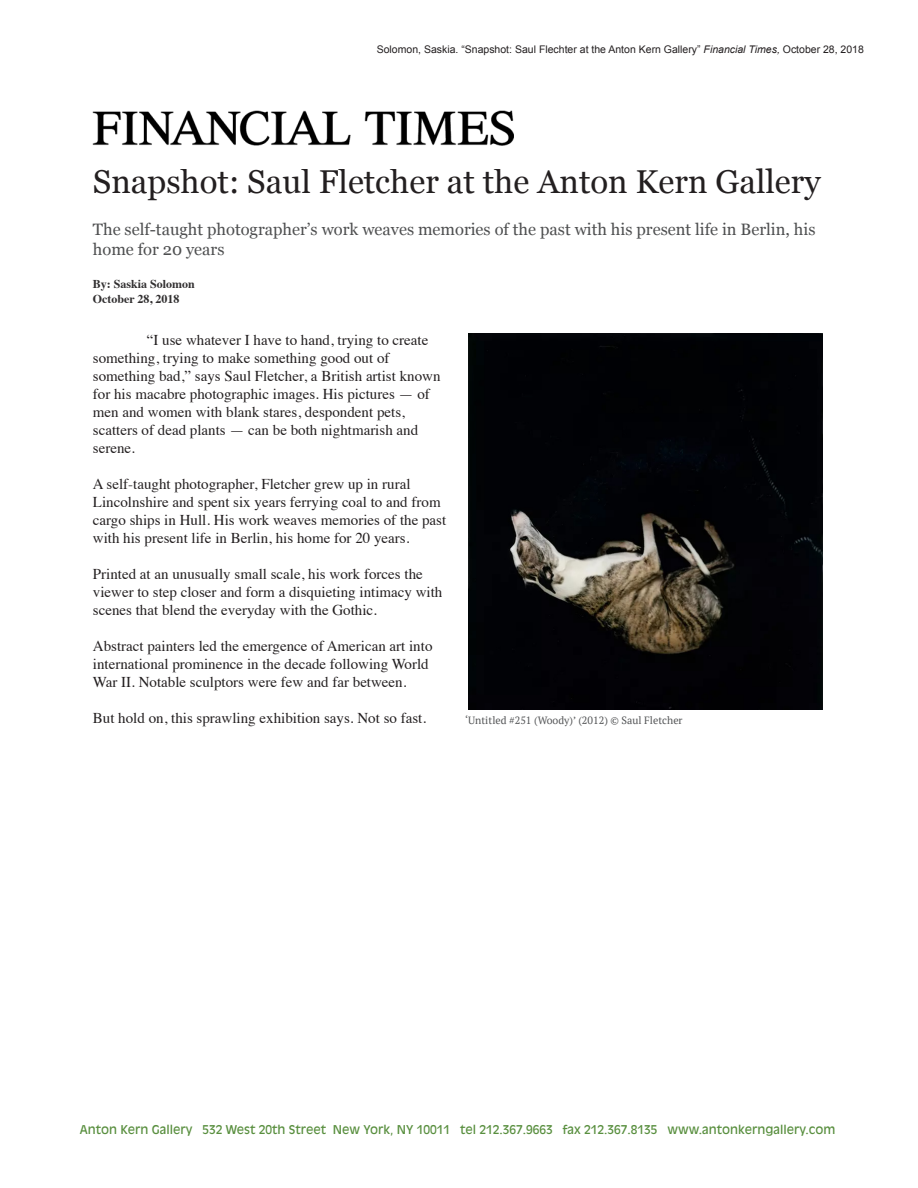
<style>
.page{position:relative;width:918px;height:1188px;background:#fff}
.page>*{position:absolute;margin:0;border:0;box-sizing:border-box;transform-origin:0 0}
.t1{font:33px "Georgia";color:#231f20}
.t2{font:16.5px/19.8px "Georgia";color:#4e4f50}
.t3{font:15px/18px "Times";color:#231f20}
.t4{font:12px "Antique Olive";color:#598f3f}
.t5{font:700 12px "Times";color:#312f30}
.t6{font:10.5px "Arial";color:#231f20}
.t7{font:10.5px "PT Serif";color:#545557}
.s1{font-style:italic}
</style>
<div class="page">
<img style="left:468px;top:334px;width:355px;height:375px">
<img style="left:93px;top:110px;width:421px;height:36px">
<p class="t6" style="left:377px;top:42px;width:489px">Solomon, Saskia. “Snapshot: Saul Flechter at the Anton Kern Gallery” <span class="s1">Financial Times,</span> October 28, 2018</p>
<p class="t1" style="left:93px;top:158px;width:729px">Snapshot: Saul Fletcher at the Anton Kern Gallery</p>
<p class="t2" style="left:93px;top:219px;width:724px">The self-taught photographer’s work weaves memories of the past with his present life in Berlin, his home for 20 years</p>
<p class="t5" style="left:93px;top:272px;width:104px">By: Saskia Solomon</p>
<p class="t5" style="left:93px;top:287px;width:88px">October 28, 2018</p>
<p class="t3" style="left:93px;top:330px;width:349px;text-indent:54px">“I use whatever I have to hand, trying to create something, trying to make something good out of something bad,” says Saul Fletcher, a British artist known for his macabre photographic images. His pictures — of men and women with blank stares, despondent pets, scatters of dead plants — can be both nightmarish and serene.</p>
<p class="t3" style="left:93px;top:474px;width:355px">A self-taught photographer, Fletcher grew up in rural Lincolnshire and spent six years ferrying coal to and from cargo ships in Hull. His work weaves memories of the past with his present life in Berlin, his home for 20 years.</p>
<p class="t3" style="left:93px;top:564px;width:351px">Printed at an unusually small scale, his work forces the viewer to step closer and form a disquieting intimacy with scenes that blend the everyday with the Gothic.</p>
<p class="t3" style="left:93px;top:636px;width:341px">Abstract painters led the emergence of American art into international prominence in the decade following World<br>War II. Notable sculptors were few and far between.</p>
<p class="t3" style="left:93px;top:708px;width:335px">But hold on, this sprawling exhibition says. Not so fast.</p>
<p class="t7" style="left:465px;top:713px;width:219px">‘Untitled #251 (Woody)’ (2012) © Saul Fletcher</p>
<p class="t4" style="left:80px;top:1122px;width:757px">Anton Kern Gallery 532 West 20th Street New York, NY 10011 tel 212.367.9663 fax 212.367.8135 www.antonkerngallery.com</p>
</div>
